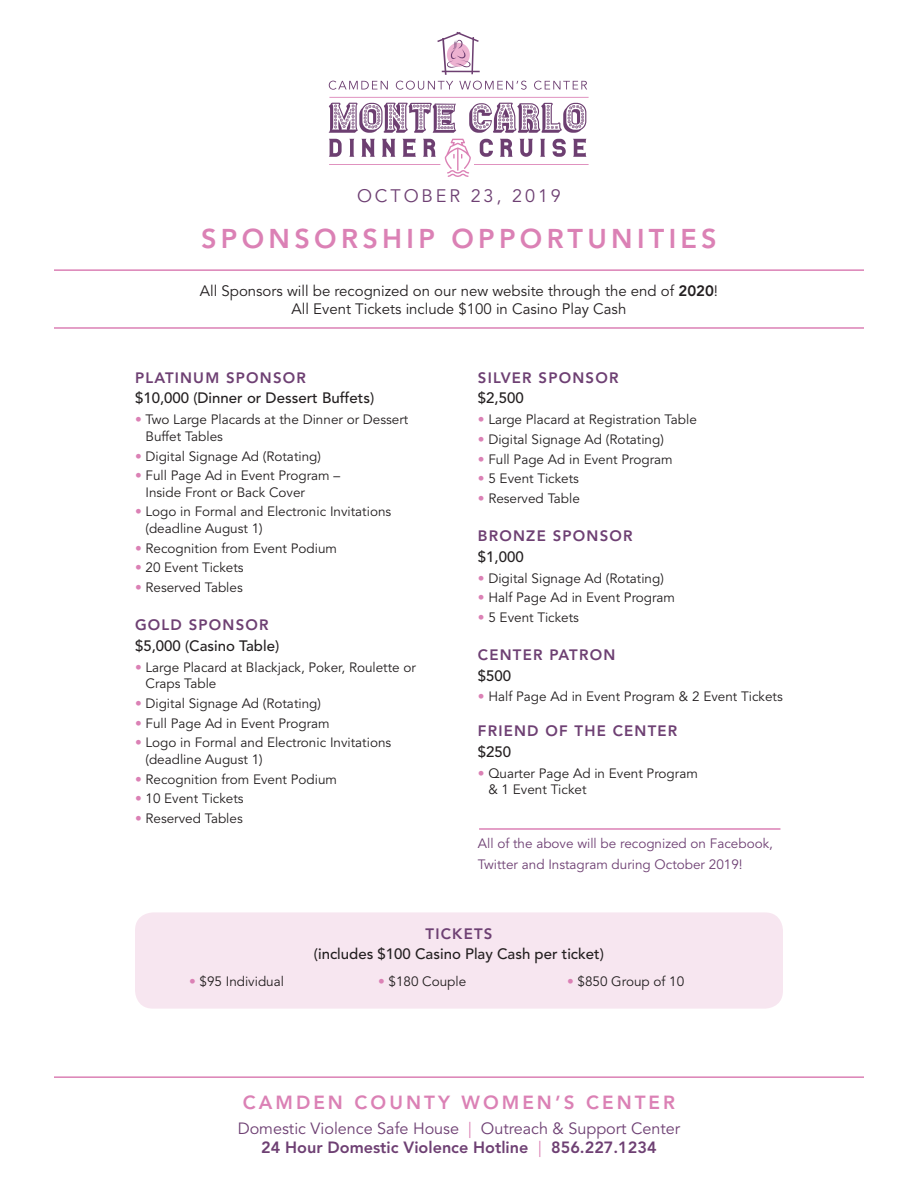
<style>
.page{position:relative;width:918px;height:1188px;background:#fff}
.page>*{position:absolute;margin:0;border:0;box-sizing:border-box;transform-origin:0 0}
.t1{font:800 27px "Avenir LT Std";letter-spacing:.16em;color:#db81b5}
.t2{font:800 18.9px "Avenir LT Std";letter-spacing:.16em;color:#db81b5}
.t3{font:18px "Avenir LT Std";letter-spacing:.16em;color:#6e4073}
.t4{font:16.2px "Avenir LT Std";color:#6e4073}
.t5{font:800 16.2px "Avenir LT Std";color:#6e4073}
.t6{font:500 15px "Avenir LT Std";color:#231f20}
.t7{font:15px "Avenir LT Std";color:#231f20}
.t8{font:800 15px "Avenir LT Std";letter-spacing:.08em;color:#6e4073}
.t9{font:13.5px/16.5px "Avenir LT Std";color:#231f20}
.t10{font:13.5px/21px "Avenir LT Std";color:#6e4073}
.s1{font-weight:800}
.s2{color:#db81b5}
.s3{font-weight:400;color:#db81b5}
</style>
<div class="page">
<div style="left:135px;top:912px;width:648px;height:97px;background:#f7e6f0;border-radius:18px"></div>
<svg style="left:329px;top:103px;width:257px;height:30px"></svg>
<svg style="left:329px;top:139px;width:107px;height:18px"></svg>
<svg style="left:480px;top:139px;width:106px;height:18px"></svg>
<svg style="left:329px;top:81px;width:59px;height:9px"></svg>
<svg style="left:396px;top:81px;width:57px;height:9px"></svg>
<svg style="left:459px;top:81px;width:68px;height:9px"></svg>
<svg style="left:534px;top:81px;width:53px;height:9px"></svg>
<hr style="left:442px;top:71px;width:38px;height:1px;background:#6d3f71">
<svg style="left:437px;top:32px;width:42px;height:43px"></svg>
<hr style="left:329px;top:97px;width:260px;height:1px;background:#db81b5">
<hr style="left:329px;top:164px;width:111px;height:1px;background:#db81b5">
<hr style="left:474px;top:164px;width:115px;height:1px;background:#db81b5">
<svg style="left:445px;top:139px;width:26px;height:38px"></svg>
<hr style="left:54px;top:1076px;width:810px;height:2px;background:#db81b5">
<hr style="left:54px;top:327px;width:810px;height:2px;background:#db81b5">
<hr style="left:54px;top:269px;width:810px;height:2px;background:#db81b5">
<hr style="left:479px;top:828px;width:301px;height:2px;background:#db81b5">
<p class="t3" style="left:357px;top:185px;width:205px">OCTOBER 23, 2019</p>
<p class="t1" style="left:201px;top:223px;width:517px">SPONSORSHIP OPPORTUNITIES</p>
<p class="t7" style="left:200px;top:282px;width:520px">All Sponsors will be recognized on our new website through the end of <span class="s1">2020</span>!</p>
<p class="t7" style="left:292px;top:300px;width:336px">All Event Tickets include $100 in Casino Play Cash</p>
<p class="t8" style="left:135px;top:369px;width:173px">PLATINUM SPONSOR</p>
<p class="t6" style="left:135px;top:390px;width:241px">$10,000 (Dinner or Dessert Buffets)</p>
<p class="t9" style="left:146px;top:412px;width:264px;text-indent:-11px"><span class="s2">•</span> Two Large Placards at the Dinner or Dessert<br>Buffet Tables</p>
<p class="t9" style="left:135px;top:448px;width:187px"><span class="s2">•</span> Digital Signage Ad (Rotating)</p>
<p class="t9" style="left:146px;top:468px;width:196px;text-indent:-11px"><span class="s2">•</span> Full Page Ad in Event Program –<br>Inside Front or Back Cover</p>
<p class="t9" style="left:146px;top:504px;width:247px;text-indent:-11px"><span class="s2">•</span> Logo in Formal and Electronic Invitations (deadline August 1)</p>
<p class="t9" style="left:135px;top:540px;width:204px"><span class="s2">•</span> Recognition from Event Podium</p>
<p class="t9" style="left:135px;top:560px;width:110px"><span class="s2">•</span> 20 Event Tickets</p>
<p class="t9" style="left:135px;top:580px;width:109px"><span class="s2">•</span> Reserved Tables</p>
<p class="t8" style="left:135px;top:616px;width:135px">GOLD SPONSOR</p>
<p class="t6" style="left:135px;top:637px;width:146px">$5,000 (Casino Table)</p>
<p class="t9" style="left:146px;top:659px;width:272px;text-indent:-11px"><span class="s2">•</span> Large Placard at Blackjack, Poker, Roulette or<br>Craps Table</p>
<p class="t9" style="left:135px;top:695px;width:187px"><span class="s2">•</span> Digital Signage Ad (Rotating)</p>
<p class="t9" style="left:135px;top:715px;width:196px"><span class="s2">•</span> Full Page Ad in Event Program</p>
<p class="t9" style="left:146px;top:735px;width:247px;text-indent:-11px"><span class="s2">•</span> Logo in Formal and Electronic Invitations (deadline August 1)</p>
<p class="t9" style="left:135px;top:771px;width:204px"><span class="s2">•</span> Recognition from Event Podium</p>
<p class="t9" style="left:135px;top:791px;width:110px"><span class="s2">•</span> 10 Event Tickets</p>
<p class="t9" style="left:135px;top:811px;width:109px"><span class="s2">•</span> Reserved Tables</p>
<p class="t8" style="left:478px;top:369px;width:142px">SILVER SPONSOR</p>
<p class="t6" style="left:478px;top:390px;width:47px">$2,500</p>
<p class="t9" style="left:478px;top:412px;width:220px"><span class="s2">•</span> Large Placard at Registration Table</p>
<p class="t9" style="left:478px;top:431px;width:187px"><span class="s2">•</span> Digital Signage Ad (Rotating)</p>
<p class="t9" style="left:478px;top:451px;width:196px"><span class="s2">•</span> Full Page Ad in Event Program</p>
<p class="t9" style="left:478px;top:471px;width:103px"><span class="s2">•</span> 5 Event Tickets</p>
<p class="t9" style="left:478px;top:491px;width:104px"><span class="s2">•</span> Reserved Table</p>
<p class="t8" style="left:478px;top:527px;width:156px">BRONZE SPONSOR</p>
<p class="t6" style="left:478px;top:548px;width:47px">$1,000</p>
<p class="t9" style="left:478px;top:570px;width:187px"><span class="s2">•</span> Digital Signage Ad (Rotating)</p>
<p class="t9" style="left:478px;top:590px;width:199px"><span class="s2">•</span> Half Page Ad in Event Program</p>
<p class="t9" style="left:478px;top:610px;width:103px"><span class="s2">•</span> 5 Event Tickets</p>
<p class="t8" style="left:478px;top:646px;width:139px">CENTER PATRON</p>
<p class="t6" style="left:478px;top:667px;width:35px">$500</p>
<p class="t9" style="left:478px;top:689px;width:306px"><span class="s2">•</span> Half Page Ad in Event Program &amp; 2 Event Tickets</p>
<p class="t8" style="left:478px;top:722px;width:201px">FRIEND OF THE CENTER</p>
<p class="t6" style="left:478px;top:743px;width:35px">$250</p>
<p class="t9" style="left:488px;top:765px;width:211px;text-indent:-11px"><span class="s2">•</span> Quarter Page Ad in Event Program &amp; 1 Event Ticket</p>
<p class="t10" style="left:478px;top:833px;width:297px">All of the above will be recognized on Facebook,<br>Twitter and Instagram during October 2019!</p>
<p class="t8" style="left:426px;top:925px;width:68px">TICKETS</p>
<p class="t6" style="left:314px;top:945px;width:292px">(includes $100 Casino Play Cash per ticket)</p>
<p class="t9" style="left:189px;top:974px;width:97px"><span class="s2">•</span> $95 Individual</p>
<p class="t9" style="left:378px;top:974px;width:90px"><span class="s2">•</span> $180 Couple</p>
<p class="t9" style="left:567px;top:974px;width:119px"><span class="s2">•</span> $850 Group of 10</p>
<p class="t2" style="left:243px;top:1091px;width:434px">CAMDEN COUNTY WOMEN’S CENTER</p>
<p class="t4" style="left:238px;top:1119px;width:444px">Domestic Violence Safe House <span class="s2">|</span> Outreach &amp; Support Center</p>
<p class="t5" style="left:261px;top:1138px;width:397px">24 Hour Domestic Violence Hotline <span class="s3">|</span> 856.227.1234</p>
</div>
